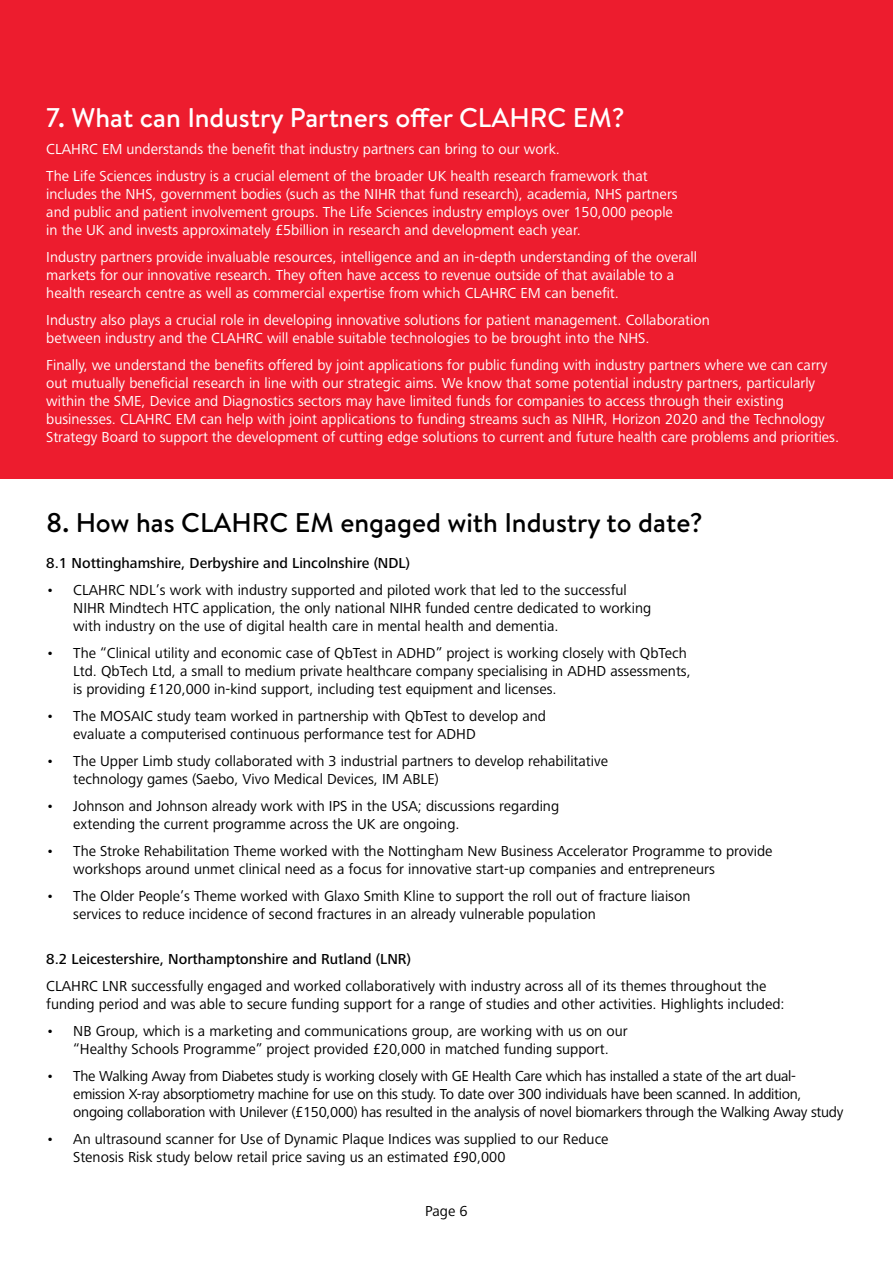
<style>
.page{position:relative;width:893px;height:1263px;background:#fff}
.page>*{position:absolute;margin:0;border:0;box-sizing:border-box;transform-origin:0 0}
.t1{font:500 27px "Brandon Text";color:#000}
.t2{font:500 27px "Brandon Text";color:#fff}
.t3{font:15px/18px "Frutiger Next LT";color:#000}
.t4{font:15px/18px "Frutiger Next LT";color:#fff}
.t5{font:15px/18px "Frutiger Next LT";letter-spacing:-.02em;color:#000}
.t6{font:500 15px "Frutiger Next LT";color:#000}
</style>
<div class="page">
<div style="left:0;top:0;width:893px;height:478px;background:#ed1c2e"></div>
<h1 class="t2" style="left:46px;top:99px;width:580px">7. What can Industry Partners offer CLAHRC EM?</h1>
<p class="t4" style="left:46px;top:136px;width:603px;line-height:27px">CLAHRC EM understands the benefit that industry partners can bring to our work.<br>The Life Sciences industry is a crucial element of the broader UK health research framework that</p>
<p class="t4" style="left:46px;top:185px;width:633px">includes the NHS, government bodies (such as the NIHR that fund research), academia, NHS partners and public and patient involvement groups. The Life Sciences industry employs over 150,000 people in the UK and invests approximately £5billion in research and development each year.</p>
<p class="t4" style="left:46px;top:248px;width:652px">Industry partners provide invaluable resources, intelligence and an in-depth understanding of the overall markets for our innovative research. They often have access to revenue outside of that available to a health research centre as well as commercial expertise from which CLAHRC EM can benefit.</p>
<p class="t4" style="left:46px;top:311px;width:665px">Industry also plays a crucial role in developing innovative solutions for patient management. Collaboration between industry and the CLAHRC will enable suitable technologies to be brought into the NHS.</p>
<p class="t4" style="left:46px;top:356px;width:794px">Finally, we understand the benefits offered by joint applications for public funding with industry partners where we can carry out mutually beneficial research in line with our strategic aims. We know that some potential industry partners, particularly within the SME, Device and Diagnostics sectors may have limited funds for companies to access through their existing businesses. CLAHRC EM can help with joint applications to funding streams such as NIHR, Horizon 2020 and the Technology Strategy Board to support the development of cutting edge solutions to current and future health care problems and priorities.</p>
<h1 class="t1" style="left:46px;top:504px;width:658px">8. How has CLAHRC EM engaged with Industry to date?</h1>
<p class="t6" style="left:46px;top:555px;width:365px">8.1 Nottinghamshire, Derbyshire and Lincolnshire (NDL)</p>
<p class="t3" style="left:73px;top:581px;width:579px;text-indent:-27px">• CLAHRC NDL’s work with industry supported and piloted work that led to the successful<br>NIHR Mindtech HTC application, the only national NIHR funded centre dedicated to working with industry on the use of digital health care in mental health and dementia.</p>
<p class="t3" style="left:73px;top:644px;width:619px;text-indent:-27px">• The “Clinical utility and economic case of QbTest in ADHD” project is working closely with QbTech<br>Ltd. QbTech Ltd, a small to medium private healthcare company specialising in ADHD assessments, is providing £120,000 in-kind support, including test equipment and licenses.</p>
<p class="t3" style="left:73px;top:707px;width:474px;text-indent:-27px">• The MOSAIC study team worked in partnership with QbTest to develop and evaluate a computerised continuous performance test for ADHD</p>
<p class="t3" style="left:73px;top:752px;width:536px;text-indent:-27px">• The Upper Limb study collaborated with 3 industrial partners to develop rehabilitative technology games (Saebo, Vivo Medical Devices, IM ABLE)</p>
<p class="t3" style="left:73px;top:797px;width:487px;text-indent:-27px">• Johnson and Johnson already work with IPS in the USA; discussions regarding extending the current programme across the UK are ongoing.</p>
<p class="t3" style="left:73px;top:842px;width:701px;text-indent:-27px">• The Stroke Rehabilitation Theme worked with the Nottingham New Business Accelerator Programme to provide workshops around unmet clinical need as a focus for innovative start-up companies and entrepreneurs</p>
<p class="t3" style="left:73px;top:887px;width:619px;text-indent:-27px">• The Older People’s Theme worked with Glaxo Smith Kline to support the roll out of fracture liaison services to reduce incidence of second fractures in an already vulnerable population</p>
<p class="t6" style="left:46px;top:951px;width:366px">8.2 Leicestershire, Northamptonshire and Rutland (LNR)</p>
<p class="t3" style="left:46px;top:977px;width:740px">CLAHRC LNR successfully engaged and worked collaboratively with industry across all of its themes throughout the funding period and was able to secure funding support for a range of studies and other activities. Highlights included:</p>
<p class="t3" style="left:46px;top:1022px;width:583px;text-align:center">• NB Group, which is a marketing and communications group, are working with us on our “Healthy Schools Programme” project provided £20,000 in matched funding support.</p>
<p class="t5" style="left:73px;top:1067px;width:772px;text-indent:-27px">• The Walking Away from Diabetes study is working closely with GE Health Care which has installed a state of the art dual&shy;emission X-ray absorptiometry machine for use on this study. To date over 300 individuals have been scanned. In addition, ongoing collaboration with Unilever (£150,000) has resulted in the analysis of novel biomarkers through the Walking Away study</p>
<p class="t3" style="left:73px;top:1130px;width:537px;text-indent:-27px">• An ultrasound scanner for Use of Dynamic Plaque Indices was supplied to our Reduce<br>Stenosis Risk study below retail price saving us an estimated £90,000</p>
<p class="t3" style="left:425px;top:1202px;width:44px">Page 6</p>
</div>
